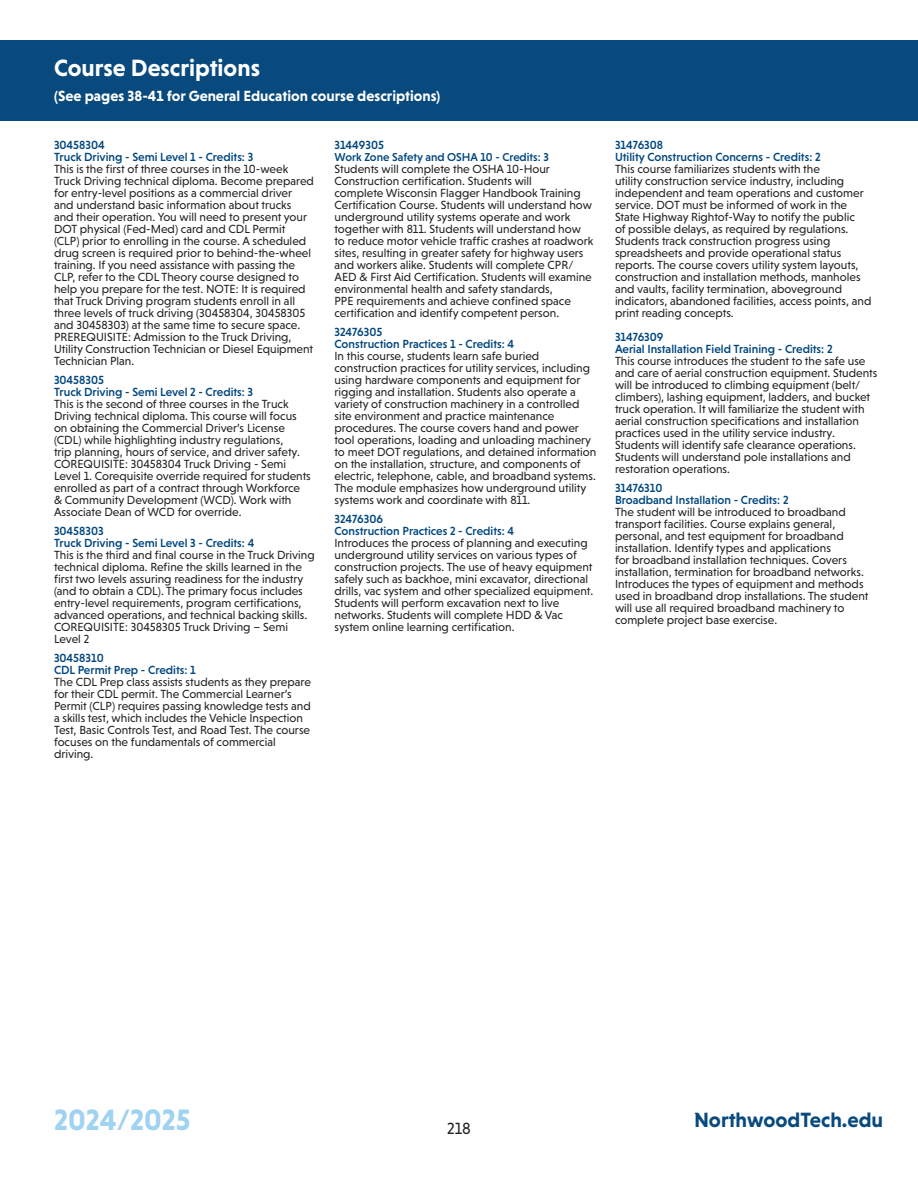
<style>
.page{position:relative;width:918px;height:1188px;background:#fff}
.page>*{position:absolute;margin:0;border:0;box-sizing:border-box;transform-origin:0 0}
.t1{font:700 30px "Niveau Grotesk";color:#a0d2f2}
.B2_-_Pro_Cert_header{font:700 24px "Niveau Grotesk";color:#fff}
.t2{font:700 21px "Niveau Grotesk";color:#08497e}
.t3{font:16.5px "Niveau Grotesk";color:#231f20}
.Pro_Cert_designation_Fin_Aid_Eligible{font:700 15px "Niveau Grotesk";color:#fff}
.D1_-_Descriptions_text{font:12px/12px "Niveau Grotesk";color:#231f20}
.D2_-_Descriptions_text_bold{font:12px/12px "Niveau Grotesk";color:#231f20}
.D2_-_Descriptions_text_bold-2{font:500 12px "Niveau Grotesk";color:#00467e}
.D2_-_Descriptions_text_bold-3{font:500 11.7px "Niveau Grotesk";color:#00467e}
</style>
<div class="page">
<div style="left:0;top:40px;width:918px;height:82px;background:#08497e"></div>
<p class="B2_-_Pro_Cert_header" style="left:54px;top:54px;width:208px">Course Descriptions</p>
<p class="Pro_Cert_designation_Fin_Aid_Eligible" style="left:54px;top:87px;width:388px">(See pages 38-41 for General Education course descriptions)</p>
<p class="D2_-_Descriptions_text_bold-2" style="left:54px;top:138px;width:52px">30458304</p>
<p class="D2_-_Descriptions_text_bold-2" style="left:54px;top:150px;width:201px">Truck Driving - Semi Level 1 - Credits: 3</p>
<p class="D1_-_Descriptions_text" style="left:54px;top:163px;width:262px">This is the first of three courses in the 10-week Truck Driving technical diploma. Become prepared for entry-level positions as a commercial driver and understand basic information about trucks and their operation. You will need to present your DOT physical (Fed-Med) card and CDL Permit<br>(CLP) prior to enrolling in the course. A scheduled drug screen is required prior to behind-the-wheel training. If you need assistance with passing the CLP, refer to the CDL Theory course designed to help you prepare for the test. NOTE: It is required that Truck Driving program students enroll in all three levels of truck driving (30458304, 30458305 and 30458303) at the same time to secure space.<br>PREREQUISITE: Admission to the Truck Driving, Utility Construction Technician or Diesel Equipment Technician Plan.</p>
<p class="D2_-_Descriptions_text_bold-2" style="left:54px;top:373px;width:52px">30458305</p>
<p class="D2_-_Descriptions_text_bold-2" style="left:54px;top:385px;width:201px">Truck Driving - Semi Level 2 - Credits: 3</p>
<p class="D1_-_Descriptions_text" style="left:54px;top:398px;width:258px">This is the second of three courses in the Truck Driving technical diploma. This course will focus on obtaining the Commercial Driver’s License (CDL) while highlighting industry regulations,<br>trip planning, hours of service, and driver safety.<br>COREQUISITE: 30458304 Truck Driving - Semi Level 1. Corequisite override required for students enrolled as part of a contract through Workforce &amp; Community Development (WCD). Work with Associate Dean of WCD for override.</p>
<p class="D2_-_Descriptions_text_bold-2" style="left:54px;top:524px;width:51px">30458303</p>
<p class="D2_-_Descriptions_text_bold-2" style="left:54px;top:536px;width:202px">Truck Driving - Semi Level 3 - Credits: 4</p>
<p class="D1_-_Descriptions_text" style="left:54px;top:549px;width:262px">This is the third and final course in the Truck Driving technical diploma. Refine the skills learned in the first two levels assuring readiness for the industry (and to obtain a CDL). The primary focus includes entry-level requirements, program certifications, advanced operations, and technical backing skills.<br>COREQUISITE: 30458305 Truck Driving – Semi Level 2</p>
<p class="D2_-_Descriptions_text_bold-2" style="left:54px;top:651px;width:51px">30458310</p>
<p class="D2_-_Descriptions_text_bold-2" style="left:54px;top:663px;width:143px">CDL Permit Prep - Credits: 1</p>
<p class="D1_-_Descriptions_text" style="left:54px;top:675px;width:258px">The CDL Prep class assists students as they prepare for their CDL permit. The Commercial Learner’s Permit (CLP) requires passing knowledge tests and a skills test, which includes the Vehicle Inspection Test, Basic Controls Test, and Road Test. The course focuses on the fundamentals of commercial driving.</p>
<p class="D2_-_Descriptions_text_bold-2" style="left:334px;top:138px;width:51px">31449305</p>
<p class="D2_-_Descriptions_text_bold-3" style="left:334px;top:151px;width:216px">Work Zone Safety and OSHA 10 - Credits: 3</p>
<p class="D1_-_Descriptions_text" style="left:334px;top:163px;width:260px">Students will complete the OSHA 10-Hour Construction certification. Students will<br>complete Wisconsin Flagger Handbook Training Certification Course. Students will understand how underground utility systems operate and work together with 811. Students will understand how to reduce motor vehicle traffic crashes at roadwork sites, resulting in greater safety for highway users and workers alike. Students will complete CPR/ AED &amp; First Aid Certification. Students will examine environmental health and safety standards,<br>PPE requirements and achieve confined space certification and identify competent person.</p>
<p class="D2_-_Descriptions_text_bold-2" style="left:334px;top:325px;width:49px">32476305</p>
<p class="D2_-_Descriptions_text_bold-2" style="left:334px;top:337px;width:181px">Construction Practices 1 - Credits: 4</p>
<p class="D1_-_Descriptions_text" style="left:334px;top:350px;width:263px">In this course, students learn safe buried construction practices for utility services, including using hardware components and equipment for rigging and installation. Students also operate a variety of construction machinery in a controlled site environment and practice maintenance procedures. The course covers hand and power tool operations, loading and unloading machinery to meet DOT regulations, and detained information on the installation, structure, and components of electric, telephone, cable, and broadband systems.<br>The module emphasizes how underground utility systems work and coordinate with 811.</p>
<p class="D2_-_Descriptions_text_bold-2" style="left:334px;top:512px;width:50px">32476306</p>
<p class="D2_-_Descriptions_text_bold-2" style="left:334px;top:524px;width:181px">Construction Practices 2 - Credits: 4</p>
<p class="D1_-_Descriptions_text" style="left:334px;top:537px;width:260px">Introduces the process of planning and executing underground utility services on various types of construction projects. The use of heavy equipment safely such as backhoe, mini excavator, directional drills, vac system and other specialized equipment.<br>Students will perform excavation next to live networks. Students will complete HDD &amp; Vac system online learning certification.</p>
<p class="D2_-_Descriptions_text_bold-2" style="left:615px;top:138px;width:50px">31476308</p>
<p class="D2_-_Descriptions_text_bold-2" style="left:615px;top:150px;width:207px">Utility Construction Concerns - Credits: 2</p>
<p class="D2_-_Descriptions_text_bold" style="left:615px;top:163px;width:258px">This course familiarizes students with the<br>utility construction service industry, including independent and team operations and customer service. DOT must be informed of work in the State Highway Rightof-Way to notify the public<br>of possible delays, as required by regulations.<br>Students track construction progress using spreadsheets and provide operational status reports. The course covers utility system layouts, construction and installation methods, manholes and vaults, facility termination, aboveground indicators, abandoned facilities, access points, and print reading concepts.</p>
<p class="D2_-_Descriptions_text_bold-2" style="left:615px;top:330px;width:50px">31476309</p>
<p class="D2_-_Descriptions_text_bold-2" style="left:615px;top:342px;width:219px">Aerial Installation Field Training - Credits: 2</p>
<p class="D1_-_Descriptions_text" style="left:615px;top:355px;width:264px">This course introduces the student to the safe use and care of aerial construction equipment. Students will be introduced to climbing equipment (belt/ climbers), lashing equipment, ladders, and bucket truck operation. It will familiarize the student with aerial construction specifications and installation practices used in the utility service industry.<br>Students will identify safe clearance operations.<br>Students will understand pole installations and restoration operations.</p>
<p class="D2_-_Descriptions_text_bold-2" style="left:615px;top:481px;width:49px">31476310</p>
<p class="D2_-_Descriptions_text_bold-2" style="left:615px;top:493px;width:175px">Broadband Installation - Credits: 2</p>
<p class="D1_-_Descriptions_text" style="left:615px;top:506px;width:255px">The student will be introduced to broadband transport facilities. Course explains general, personal, and test equipment for broadband installation. Identify types and applications<br>for broadband installation techniques. Covers installation, termination for broadband networks.<br>Introduces the types of equipment and methods used in broadband drop installations. The student will use all required broadband machinery to complete project base exercise.</p>
<h1 class="t1" style="left:54px;top:1102px;width:138px">2024/2025</h1>
<h3 class="t3" style="left:447px;top:1119px;width:25px">218</h3>
<h3 class="t2" style="left:694px;top:1108px;width:190px">NorthwoodTech.edu</h3>
</div>
